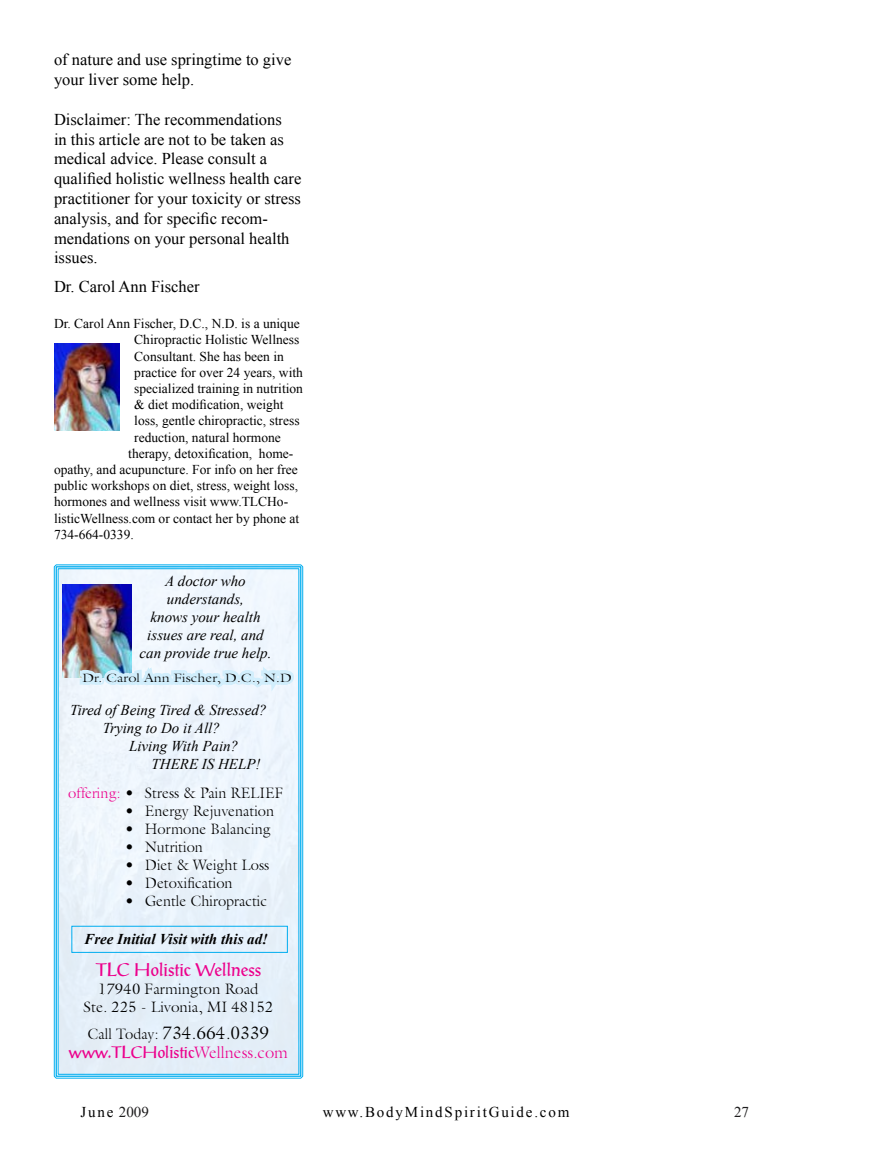
<style>
.page{position:relative;width:891px;height:1161px;background:#fff}
.page>*{position:absolute;margin:0;border:0;box-sizing:border-box;transform-origin:0 0}
.t1{font:300 18px "Acanthus S Si";color:#000}
.t2{font:300 18px "Antiqua S Si";color:#ec008c}
.t3{font:16.5px/19.8px "Times New Roman";color:#000}
.t4{font:300 16.5px "Antiqua S Si";color:#ec008c}
.t5{font:italic 15px/18px "Times New Roman";color:#000;text-align:center}
.t6{font:300 15px/18px "Acanthus S Si";color:#000}
.t7{font:300 15px/18px "Acanthus S Si";color:#000;text-align:center;scale:1.04 1}
.t8{font:15px "Times New Roman";letter-spacing:.12em;color:#000}
.t9{font:italic 700 15px "Times New Roman";color:#000}
.t10{font:300 15px/18px "Acanthus S Si";color:#ec008c;text-align:justify}
.t11{font:15px "Times New Roman";letter-spacing:.06em;color:#000}
.t12{font:15px "Times New Roman";color:#1d1c1d}
.t13{font:13.5px "Times New Roman";color:#000}
.t14{font:300 12px "Acanthus S Si";color:#000;scale:1.24 1}
.s1{color:#000}
.s2{font-size:15px}
.s3{font-family:"Acanthus S Si"}
.s4{color:#1d1c1d}
</style>
<div class="page">
<hr style="left:0;top:1160px;width:884px;height:1px;background:#0f0">
<img style="left:54px;top:344px;width:65px;height:86px">
<svg style="left:53px;top:564px;width:250px;height:515px"></svg>
<div style="left:56px;top:566px;width:245px;height:511px;border:1px solid #00adef"></div>
<div style="left:58px;top:568px;width:241px;height:507px;border:1px solid #00adef"></div>
<p class="t3" style="left:54px;top:50px;width:239px">of nature and use springtime to give your liver some help.</p>
<p class="t3" style="left:54px;top:109px;width:249px">Disclaimer: The recommendations<br>in this article are not to be taken as medical advice. Please consult a qualified holistic wellness health care practitioner for your toxicity or stress analysis, and for specific recom&shy;mendations on your personal health issues.</p>
<p class="t3" style="left:54px;top:277px;width:147px">Dr. Carol Ann Fischer</p>
<p class="t13" style="left:54px;top:315px;width:247px">Dr. Carol Ann Fischer, D.C., N.D. is a unique</p>
<p class="t13" style="left:134px;top:331px;width:167px">Chiropractic Holistic Wellness</p>
<p class="t13" style="left:134px;top:347px;width:151px">Consultant. She has been in</p>
<p class="t13" style="left:134px;top:363px;width:170px">practice for over 24 years, with</p>
<p class="t13" style="left:134px;top:379px;width:170px">specialized training in nutrition</p>
<p class="t13" style="left:134px;top:396px;width:151px">&amp; diet modification, weight</p>
<p class="t13" style="left:134px;top:412px;width:167px">loss, gentle chiropractic, stress</p>
<p class="t13" style="left:134px;top:428px;width:148px">reduction, natural hormone</p>
<p class="t13" style="left:128px;top:444px;width:167px">therapy, detoxification, home-</p>
<p class="t13" style="left:54px;top:460px;width:245px">opathy, and acupuncture. For info on her free</p>
<p class="t13" style="left:54px;top:477px;width:246px">public workshops on diet, stress, weight loss,</p>
<p class="t13" style="left:54px;top:493px;width:236px">hormones and wellness visit www.TLCHo-</p>
<p class="t13" style="left:54px;top:509px;width:247px">listicWellness.com or contact her by phone at</p>
<p class="t13" style="left:54px;top:525px;width:81px">734-664-0339.</p>
<p class="t5" style="left:140px;top:572px;width:133px">A doctor who understands,<br>knows your health issues are real, and can provide true help.</p>
<p class="t14" style="left:82px;top:670px;width:171px">Dr. Carol Ann Fischer, D.C., N.D</p>
<p class="t5" style="left:70px;top:700px;width:198px">Tired of Being Tired &amp; Stressed?</p>
<p class="t5" style="left:103px;top:718px;width:119px">Trying to Do it All?</p>
<p class="t5" style="left:129px;top:736px;width:111px">Living With Pain?</p>
<p class="t5" style="left:152px;top:754px;width:111px">THERE IS HELP!</p>
<p class="t10" style="left:125px;top:784px;width:12px;text-indent:-56px">offering: <span class="s1">• • • • • • •</span></p>
<p class="t9" style="left:84px;top:929px;width:185px">Free Initial Visit with this ad!</p>
<p class="t6" style="left:145px;top:784px;width:140px">Stress &amp; Pain RELIEF<br>Energy Rejuvenation<br>Hormone Balancing<br>Nutrition<br>Diet &amp; Weight Loss<br>Detoxification<br>Gentle Chiropractic</p>
<h1 class="t2" style="left:96px;top:959px;width:166px">TLC Holistic Wellness</h1>
<p class="t7" style="left:83px;top:979px;width:184px">17940 Farmington Road<br>Ste. 225 - Livonia, MI 48152</p>
<h1 class="t1" style="left:88px;top:1021px;width:183px"><span class="s2">Call Today:</span> 734.664.0339</h1>
<p class="t4" style="left:69px;top:1043px;width:221px">www.TLCHolistic<span class="s3">Wellness.com</span></p>
<p class="t11" style="left:80px;top:1102px;width:70px">June <span class="s4">2009</span></p>
<p class="t8" style="left:323px;top:1102px;width:248px">www.BodyMindSpiritGuide.com</p>
<p class="t12" style="left:734px;top:1102px;width:16px">27</p>
</div>
